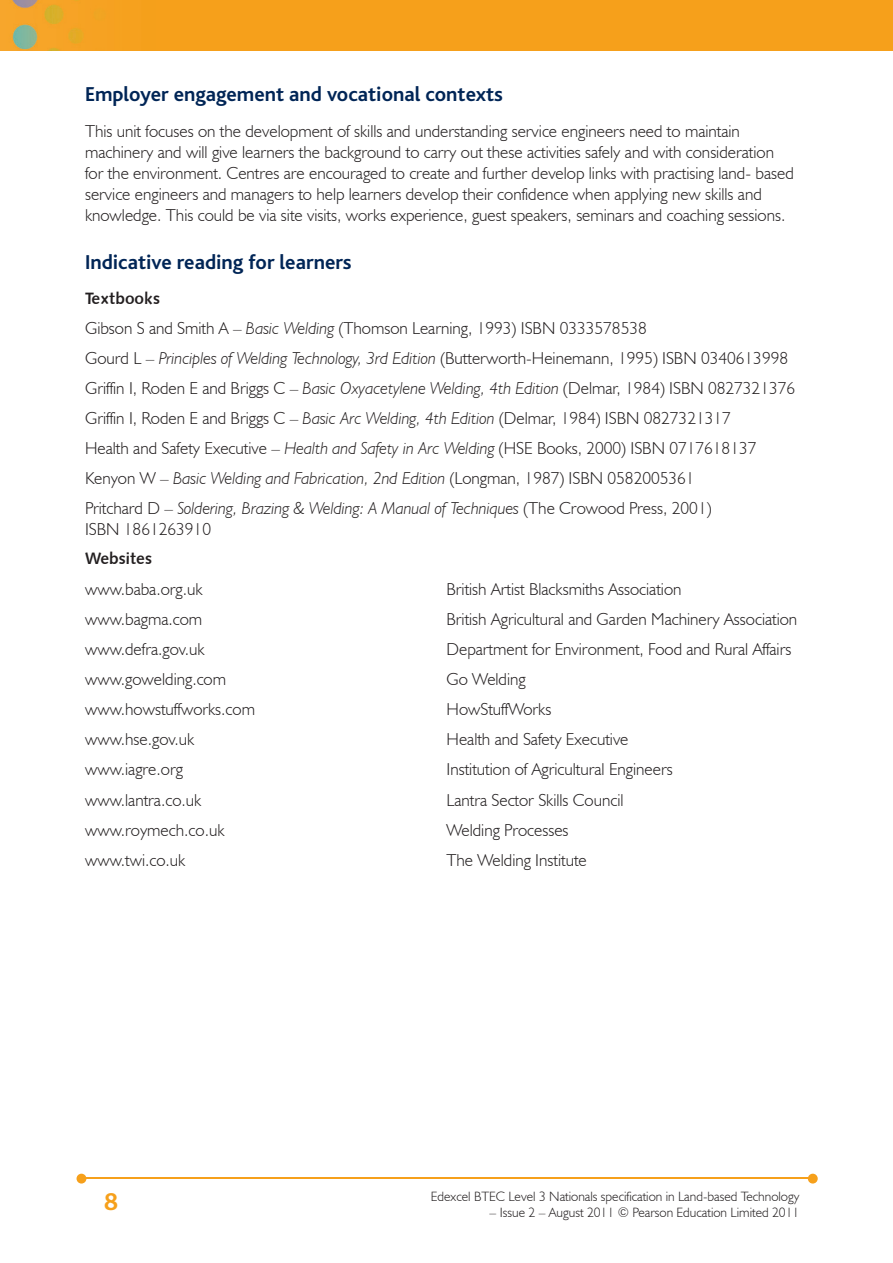
<style>
.page{position:relative;width:893px;height:1263px;background:#fff}
.page>*{position:absolute;margin:0;border:0;box-sizing:border-box;transform-origin:0 0}
.t1{font:700 25.5px "Bliss";color:#f6a01b}
.t2{font:700 21px "Bliss";color:#002556}
.t3{font:300 17.25px/30px "Humanist 521 BT";color:#231f20}
.t4{font:16.5px "Humanist 531 BT Bold A";color:#231f20}
.t5{font:300 13.5px "Humanist 521 BT";color:#231f20}
.s1{font-style:italic}
</style>
<div class="page">
<img style="left:0;top:0;width:893px;height:51px">
<hr style="left:82px;top:1178px;width:728px;height:1px;background:#f6a01b">
<svg style="left:808px;top:1174px;width:10px;height:9px"></svg>
<svg style="left:77px;top:1174px;width:9px;height:9px"></svg>
<p class="t2" style="left:85px;top:83px;width:419px">Employer engagement and vocational contexts</p>
<p class="t3" style="left:85px;top:120px;width:710px;line-height:21px">This unit focuses on the development of skills and understanding service engineers need to maintain machinery and will give learners the background to carry out these activities safely and with consideration for the environment. Centres are encouraged to create and further develop links with practising land- based service engineers and managers to help learners develop their confidence when applying new skills and knowledge. This could be via site visits, works experience, guest speakers, seminars and coaching sessions.</p>
<p class="t2" style="left:85px;top:252px;width:268px">Indicative reading for learners</p>
<p class="t4" style="left:85px;top:288px;width:77px">Textbooks</p>
<p class="t3" style="left:85px;top:313px;width:712px">Gibson S and Smith A – <span class="s1">Basic Welding</span> (Thomson Learning, 1993) ISBN 0333578538<br>Gourd L – <span class="s1">Principles of Welding Technology, 3rd Edition</span> (Butterworth-Heinemann, 1995) ISBN 0340613998<br>Griffin I, Roden E and Briggs C – <span class="s1">Basic Oxyacetylene Welding, 4th Edition</span> (Delmar, 1984) ISBN 0827321376<br>Griffin I, Roden E and Briggs C – <span class="s1">Basic Arc Welding, 4th Edition</span> (Delmar, 1984) ISBN 0827321317<br>Health and Safety Executive – <span class="s1">Health and Safety in Arc Welding</span> (HSE Books, 2000) ISBN 0717618137<br>Kenyon W – <span class="s1">Basic Welding and Fabrication, 2nd Edition</span> (Longman, 1987) ISBN 0582005361<br>Pritchard D – <span class="s1">Soldering, Brazing &amp; Welding: A Manual of Techniques</span> (The Crowood Press, 2001)</p>
<p class="t3" style="left:85px;top:514px;width:127px">ISBN 1861263910</p>
<p class="t4" style="left:85px;top:548px;width:69px">Websites</p>
<p class="t3" style="left:85px;top:573px;width:119px">www.baba.org.uk</p>
<p class="t3" style="left:446px;top:573px;width:236px">British Artist Blacksmiths Association</p>
<p class="t3" style="left:85px;top:603px;width:119px">www.bagma.com</p>
<p class="t3" style="left:446px;top:603px;width:352px">British Agricultural and Garden Machinery Association</p>
<p class="t3" style="left:85px;top:634px;width:121px">www.defra.gov.uk</p>
<p class="t3" style="left:446px;top:634px;width:346px">Department for Environment, Food and Rural Affairs</p>
<p class="t3" style="left:85px;top:664px;width:143px">www.gowelding.com</p>
<p class="t3" style="left:446px;top:664px;width:81px">Go Welding</p>
<p class="t3" style="left:85px;top:694px;width:172px">www.howstuffworks.com</p>
<p class="t3" style="left:446px;top:694px;width:106px">HowStuffWorks</p>
<p class="t3" style="left:85px;top:724px;width:111px">www.hse.gov.uk</p>
<p class="t3" style="left:446px;top:724px;width:184px">Health and Safety Executive</p>
<p class="t3" style="left:85px;top:754px;width:99px">www.iagre.org</p>
<p class="t3" style="left:446px;top:754px;width:228px">Institution of Agricultural Engineers</p>
<p class="t3" style="left:85px;top:784px;width:118px">www.lantra.co.uk</p>
<p class="t3" style="left:446px;top:784px;width:179px">Lantra Sector Skills Council</p>
<p class="t3" style="left:85px;top:814px;width:141px">www.roymech.co.uk</p>
<p class="t3" style="left:446px;top:814px;width:124px">Welding Processes</p>
<p class="t3" style="left:85px;top:844px;width:102px">www.twi.co.uk</p>
<p class="t3" style="left:446px;top:844px;width:142px">The Welding Institute</p>
<h1 class="t1" style="left:104px;top:1188px;width:15px">8</h1>
<p class="t5" style="left:431px;top:1188px;width:370px">Edexcel BTEC Level 3 Nationals specification in Land-based Technology</p>
<p class="t5" style="left:490px;top:1204px;width:311px">– Issue 2 – August 2011 © Pearson Education Limited 2011</p>
</div>
